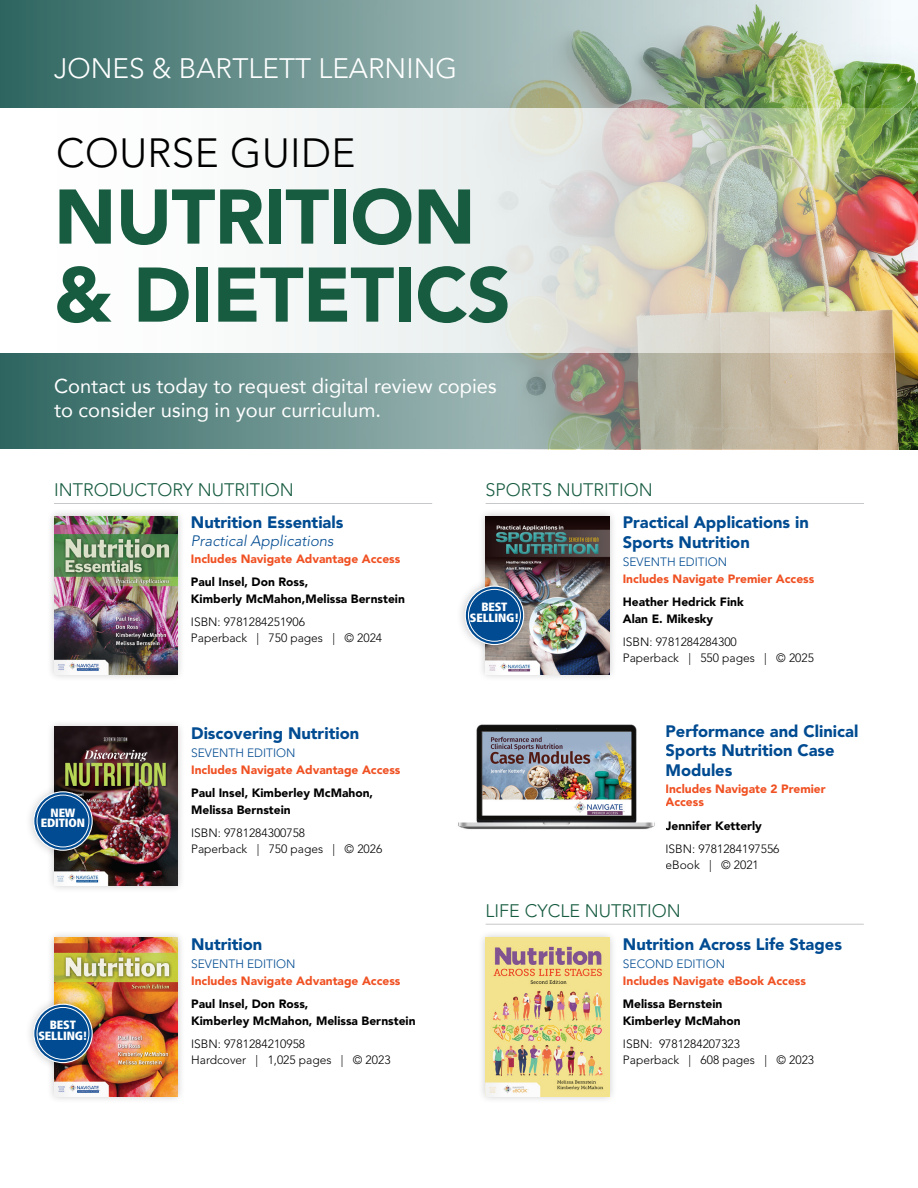
<style>
.page{position:relative;width:918px;height:1188px;background:#fff}
.page>*{position:absolute;margin:0;border:0;box-sizing:border-box;transform-origin:0 0}
.t1{font:900 76.5px/78px "Avenir LT Std";letter-spacing:-.01em;color:#175c41}
.t2{font:300 40.5px "Avenir LT Std";letter-spacing:.01em;color:#000}
.t3{font:300 27.9px "Avenir LT Std";color:#fff}
.t4{font:20.1px/24.2px "Avenir";color:#fff}
.t5{font:300 18px "Avenir LT Std";color:#175c41}
.t6{font:900 16.5px/19.8px "Avenir LT Std";color:#004b91}
.t7{font:italic 300 15px "Avenir LT Std";color:#004b91}
.t8{font:300 12px/16.5px "Avenir LT Std";color:#000}
.t9{font:900 12px/16.5px "Avenir LT Std";color:#000}
.t10{font:900 12px/13.5px "Avenir LT Std";color:#f05123}
.t11{font:300 12px "Avenir LT Std";color:#004b91}
.t12{font:900 condensed 12px/10.5px "Frutiger LT Std";letter-spacing:-.01em;color:#fff;text-align:center}
</style>
<div class="page">
<img style="left:0;top:0;width:891px;height:449px">
<hr style="left:54px;top:503px;width:378px;height:1px;background:#c7c8ca">
<div style="left:46px;top:719px;width:139px;height:174px;background:#000;opacity:.22"></div>
<img style="left:54px;top:727px;width:124px;height:158px">
<div style="left:25px;top:783px;width:77px;height:77px;background:#000;opacity:.22"></div>
<svg style="left:34px;top:792px;width:58px;height:58px"></svg>
<div style="left:33px;top:791px;width:60px;height:60px;border:1px solid #fff;border-radius:50%"></div>
<div style="left:37px;top:795px;width:52px;height:52px;background:#004b91;border-radius:50%"></div>
<div style="left:37px;top:795px;width:52px;height:52px;border:1px solid #fff;border-radius:50%"></div>
<div style="left:46px;top:930px;width:139px;height:174px;background:#000;opacity:.22"></div>
<img style="left:54px;top:938px;width:124px;height:158px">
<div style="left:46px;top:508px;width:140px;height:174px;background:#000;opacity:.22"></div>
<img style="left:54px;top:516px;width:123px;height:158px">
<hr style="left:486px;top:503px;width:378px;height:1px;background:#c7c8ca">
<div style="left:478px;top:508px;width:139px;height:174px;background:#000;opacity:.22"></div>
<img style="left:486px;top:516px;width:123px;height:158px">
<div style="left:456px;top:577px;width:77px;height:77px;background:#000;opacity:.22"></div>
<svg style="left:465px;top:586px;width:59px;height:59px"></svg>
<div style="left:465px;top:586px;width:59px;height:59px;border:1px solid #fff;border-radius:50%"></div>
<div style="left:468px;top:589px;width:52px;height:52px;background:#004b91;border-radius:50%"></div>
<div style="left:468px;top:589px;width:53px;height:53px;border:1px solid #fff;border-radius:50%"></div>
<hr style="left:486px;top:924px;width:378px;height:1px;background:#c7c8ca">
<div style="left:478px;top:930px;width:139px;height:174px;background:#000;opacity:.22"></div>
<img style="left:486px;top:938px;width:123px;height:158px">
<div style="left:25px;top:995px;width:77px;height:77px;background:#000;opacity:.22"></div>
<svg style="left:34px;top:1004px;width:58px;height:59px"></svg>
<div style="left:33px;top:1004px;width:60px;height:59px;border:1px solid #fff;border-radius:50%"></div>
<div style="left:37px;top:1007px;width:52px;height:52px;background:#004b91;border-radius:50%"></div>
<div style="left:37px;top:1007px;width:52px;height:53px;border:1px solid #fff;border-radius:50%"></div>
<img style="left:458px;top:724px;width:197px;height:106px">
<img style="left:0;top:108px;width:918px;height:245px">
<h3 class="t3" style="left:54px;top:52px;width:405px">JONES &amp; BARTLETT LEARNING</h3>
<h2 class="t2" style="left:56px;top:129px;width:301px">COURSE GUIDE</h2>
<h1 class="t1" style="left:54px;top:178px;width:458px">NUTRITION &amp; DIETETICS</h1>
<h3 class="t4" style="left:54px;top:373px;width:444px">Contact us today to request digital review copies to consider using in your curriculum.</h3>
<h3 class="t5" style="left:54px;top:480px;width:241px">INTRODUCTORY NUTRITION</h3>
<p class="t12" style="left:41px;top:807px;width:46px">NEW<br>EDITION</p>
<p class="t12" style="left:38px;top:1020px;width:51px">BEST<br>SELLING!</p>
<h3 class="t6" style="left:191px;top:513px;width:154px">Nutrition Essentials</h3>
<p class="t7" style="left:191px;top:533px;width:144px">Practical Applications</p>
<p class="t10" style="left:191px;top:552px;width:211px">Includes Navigate Advantage Access</p>
<p class="t9" style="left:191px;top:574px;width:215px">Paul Insel, Don Ross,<br>Kimberly McMahon,Melissa Bernstein</p>
<p class="t8" style="left:191px;top:614px;width:193px">ISBN: 9781284251906<br>Paperback | 750 pages | © 2024</p>
<h3 class="t6" style="left:191px;top:724px;width:170px">Discovering Nutrition</h3>
<p class="t11" style="left:191px;top:746px;width:106px">SEVENTH EDITION</p>
<p class="t10" style="left:191px;top:763px;width:211px">Includes Navigate Advantage Access</p>
<p class="t9" style="left:191px;top:785px;width:183px">Paul Insel, Kimberley McMahon,<br>Melissa Bernstein</p>
<p class="t8" style="left:191px;top:825px;width:193px">ISBN: 9781284300758<br>Paperback | 750 pages | © 2026</p>
<h3 class="t6" style="left:191px;top:935px;width:73px">Nutrition</h3>
<p class="t11" style="left:191px;top:957px;width:106px">SEVENTH EDITION</p>
<p class="t10" style="left:191px;top:974px;width:211px">Includes Navigate Advantage Access</p>
<p class="t9" style="left:191px;top:996px;width:226px">Paul Insel, Don Ross,<br>Kimberley McMahon, Melissa Bernstein</p>
<p class="t8" style="left:191px;top:1035px;width:201px">ISBN: 9781284210958<br>Hardcover | 1,025 pages | © 2023</p>
<h3 class="t5" style="left:486px;top:480px;width:169px">SPORTS NUTRITION</h3>
<h3 class="t6" style="left:623px;top:513px;width:188px">Practical Applications in<br>Sports Nutrition</h3>
<p class="t11" style="left:623px;top:555px;width:106px">SEVENTH EDITION</p>
<p class="t10" style="left:623px;top:572px;width:193px">Includes Navigate Premier Access</p>
<p class="t9" style="left:623px;top:594px;width:122px">Heather Hedrick Fink<br>Alan E. Mikesky</p>
<p class="t8" style="left:623px;top:633px;width:193px">ISBN: 9781284284300<br>Paperback | 550 pages | © 2025</p>
<p class="t12" style="left:470px;top:602px;width:51px">BEST<br>SELLING!</p>
<h3 class="t6" style="left:666px;top:721px;width:194px">Performance and Clinical<br>Sports Nutrition Case<br>Modules</h3>
<p class="t10" style="left:666px;top:782px;width:162px">Includes Navigate 2 Premier<br>Access</p>
<p class="t9" style="left:666px;top:817px;width:98px">Jennifer Ketterly</p>
<p class="t8" style="left:666px;top:840px;width:116px">ISBN: 9781284197556 eBook | © 2021</p>
<h3 class="t5" style="left:486px;top:900px;width:197px">LIFE CYCLE NUTRITION</h3>
<h3 class="t6" style="left:623px;top:935px;width:221px">Nutrition Across Life Stages</h3>
<p class="t11" style="left:623px;top:957px;width:104px">SECOND EDITION</p>
<p class="t10" style="left:623px;top:974px;width:185px">Includes Navigate eBook Access</p>
<p class="t9" style="left:623px;top:996px;width:119px">Melissa Bernstein<br>Kimberley McMahon</p>
<p class="t8" style="left:623px;top:1035px;width:193px">ISBN: 9781284207323<br>Paperback | 608 pages | © 2023</p>
</div>
